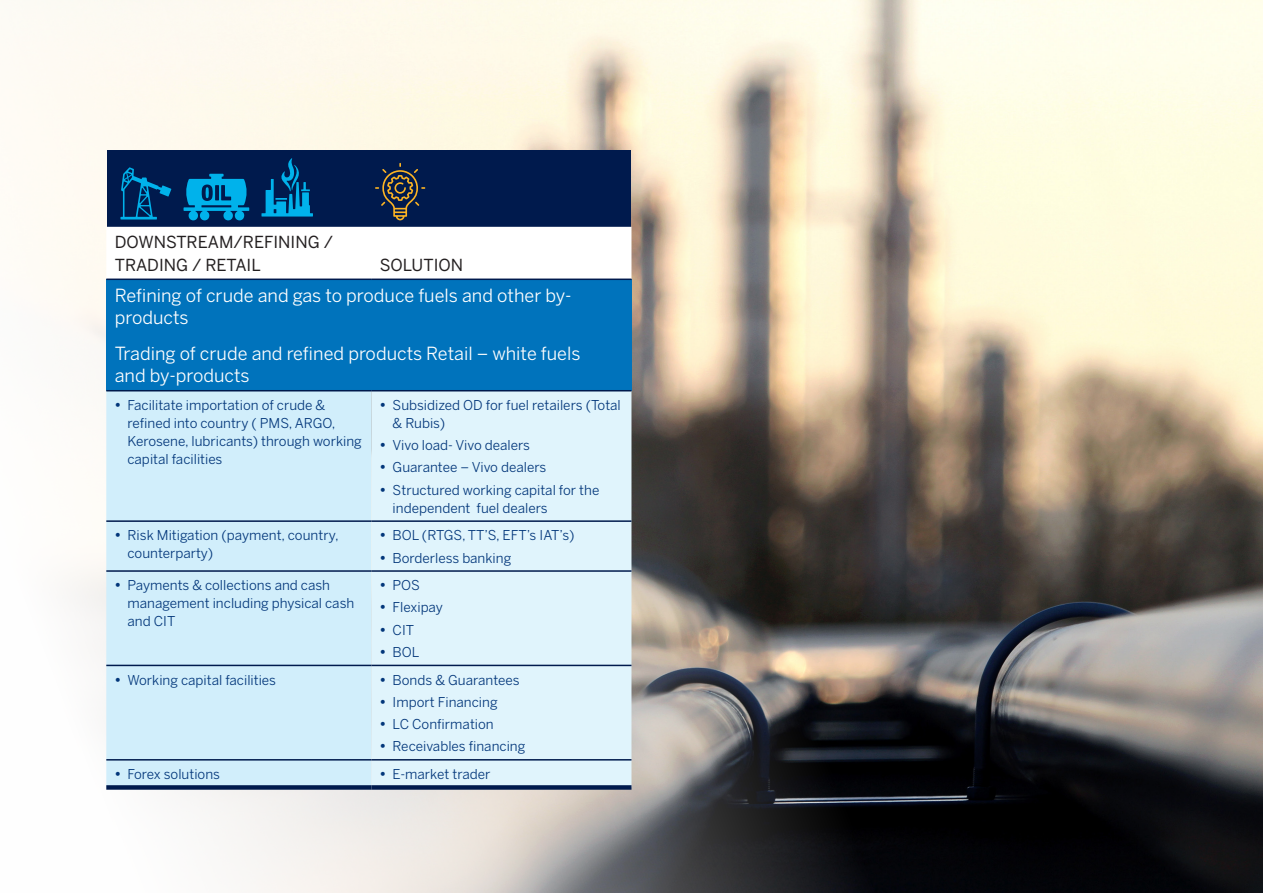
<style>
.page{position:relative;width:1263px;height:893px;background:#fff}
.page>*{position:absolute;margin:0;border:0;box-sizing:border-box;transform-origin:0 0}
.t1{font:18px/22.5px "Benton Sans";color:#fff}
.t2{font:16.5px/22.5px "Benton Sans";color:#231f20}
.List_Paragraph{font:13.5px/18px "Benton Sans";color:#02367a}
</style>
<div class="page">
<img style="left:0;top:0;width:1263px;height:893px">
<div style="left:107px;top:150px;width:524px;height:130px;background:#001a4d"></div>
<div style="left:106px;top:227px;width:525px;height:52px;background:#fff"></div>
<div style="left:106px;top:279px;width:525px;height:112px;background:#0073bc"></div>
<div style="left:106px;top:391px;width:265px;height:394px;background:#d1eefb"></div>
<div style="left:371px;top:391px;width:260px;height:394px;background:#e0f4fc"></div>
<hr style="left:371px;top:390px;width:260px;height:1px;background:#001a4d">
<hr style="left:371px;top:520px;width:260px;height:2px;background:#001a4d">
<hr style="left:371px;top:570px;width:260px;height:2px;background:#001a4d">
<hr style="left:371px;top:665px;width:260px;height:1px;background:#001a4d">
<hr style="left:371px;top:759px;width:260px;height:2px;background:#001a4d">
<hr style="left:106px;top:390px;width:265px;height:1px;background:#001a4d">
<hr style="left:106px;top:520px;width:265px;height:2px;background:#001a4d">
<hr style="left:106px;top:570px;width:265px;height:2px;background:#001a4d">
<hr style="left:106px;top:665px;width:265px;height:1px;background:#001a4d">
<hr style="left:106px;top:759px;width:265px;height:2px;background:#001a4d">
<hr style="left:106px;top:279px;width:265px;height:1px;background:#001a4d">
<hr style="left:371px;top:279px;width:260px;height:1px;background:#001a4d">
<div style="left:106px;top:785px;width:265px;height:5px;background:#001a4d"></div>
<div style="left:371px;top:785px;width:260px;height:5px;background:#001a4d"></div>
<svg style="left:184px;top:174px;width:65px;height:46px"></svg>
<svg style="left:120px;top:167px;width:51px;height:53px"></svg>
<svg style="left:261px;top:158px;width:52px;height:59px"></svg>
<svg style="left:375px;top:163px;width:50px;height:57px"></svg>
<p class="t2" style="left:115px;top:231px;width:220px">DOWNSTREAM/REFINING /<br>TRADING / RETAIL</p>
<p class="t2" style="left:380px;top:253px;width:85px">SOLUTION</p>
<p class="t1" style="left:115px;top:284px;width:458px">Refining of crude and gas to produce fuels and other by&shy;products</p>
<p class="t1" style="left:115px;top:342px;width:467px">Trading of crude and refined products Retail – white fuels and by-products</p>
<p class="List_Paragraph" style="left:128px;top:396px;width:236px;text-indent:-13px">• Facilitate importation of crude &amp; refined into country ( PMS, ARGO,<br>Kerosene, lubricants) through working capital facilities</p>
<p class="List_Paragraph" style="left:393px;top:396px;width:230px;text-indent:-13px">• Subsidized OD for fuel retailers (Total &amp; Rubis)</p>
<p class="List_Paragraph" style="left:380px;top:436px;width:152px">• Vivo load- Vivo dealers</p>
<p class="List_Paragraph" style="left:380px;top:458px;width:168px">• Guarantee – Vivo dealers</p>
<p class="List_Paragraph" style="left:393px;top:481px;width:208px;text-indent:-13px">• Structured working capital for the independent fuel dealers</p>
<p class="List_Paragraph" style="left:128px;top:526px;width:213px;text-indent:-13px">• Risk Mitigation (payment, country, counterparty)</p>
<p class="List_Paragraph" style="left:380px;top:526px;width:196px">• BOL (RTGS, TT’S, EFT’s IAT’s)</p>
<p class="List_Paragraph" style="left:380px;top:548px;width:133px">• Borderless banking</p>
<p class="List_Paragraph" style="left:128px;top:576px;width:228px;text-indent:-13px">• Payments &amp; collections and cash management including physical cash and CIT</p>
<p class="List_Paragraph" style="left:380px;top:576px;width:42px">• POS</p>
<p class="List_Paragraph" style="left:380px;top:598px;width:65px">• Flexipay</p>
<p class="List_Paragraph" style="left:380px;top:621px;width:36px">• CIT</p>
<p class="List_Paragraph" style="left:380px;top:643px;width:41px">• BOL</p>
<p class="List_Paragraph" style="left:115px;top:670px;width:163px">• Working capital facilities</p>
<p class="List_Paragraph" style="left:380px;top:670px;width:141px">• Bonds &amp; Guarantees</p>
<p class="List_Paragraph" style="left:380px;top:693px;width:119px">• Import Financing</p>
<p class="List_Paragraph" style="left:380px;top:715px;width:115px">• LC Confirmation</p>
<p class="List_Paragraph" style="left:380px;top:737px;width:147px">• Receivables financing</p>
<p class="List_Paragraph" style="left:115px;top:765px;width:107px">• Forex solutions</p>
<p class="List_Paragraph" style="left:380px;top:765px;width:112px">• E-market trader</p>
</div>
